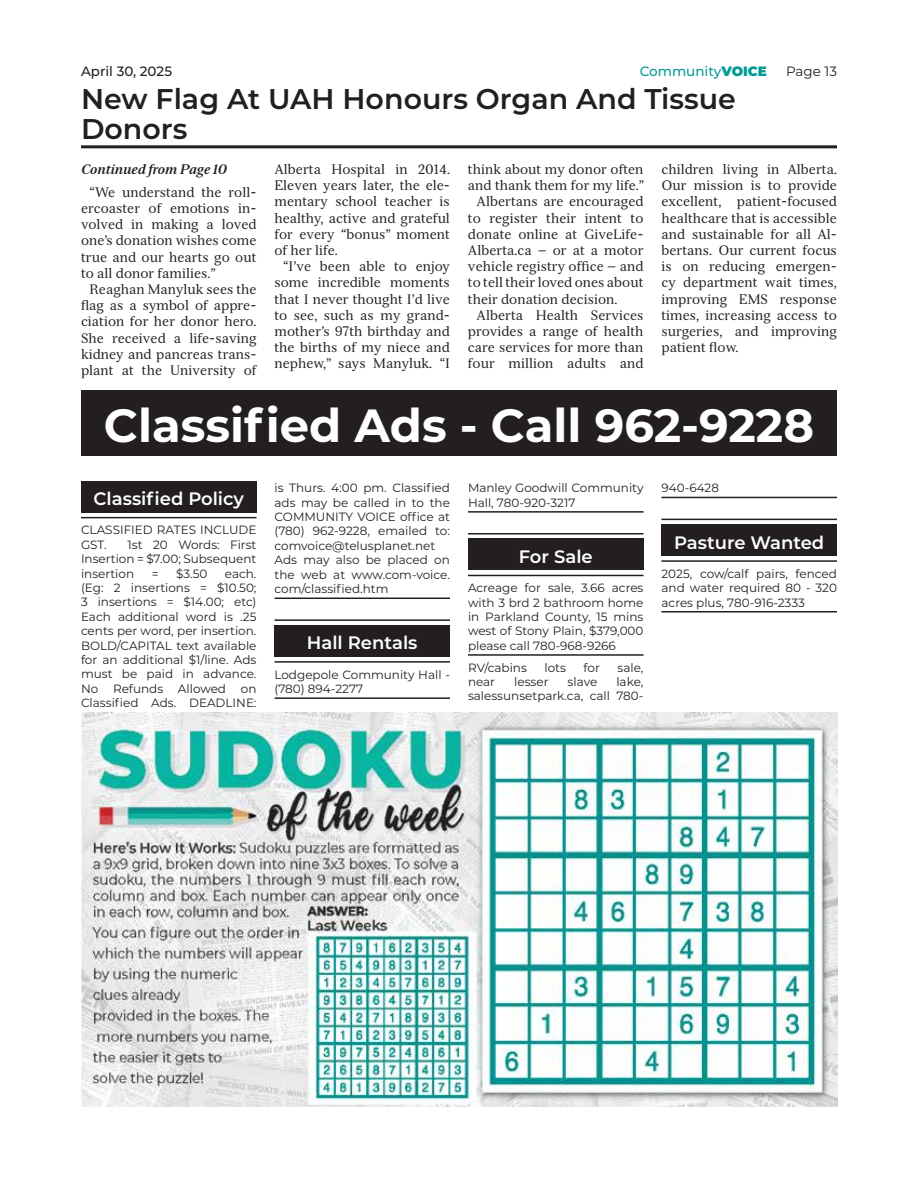
<style>
.page{position:relative;width:918px;height:1188px;background:#fff}
.page>*{position:absolute;margin:0;border:0;box-sizing:border-box;transform-origin:0 0}
.t1{font:700 46.5px "Montserrat";color:#fff}
.t2{font:600 28.5px/30px "Montserrat";color:#231f20}
.t3{font:600 18px "Montserrat";color:#fff}
.t4{font:13.5px/16.2px "Serif 12 Beta";color:#231f20;text-align:justify}
.t5{font:italic 700 13.5px "Serif 12 Beta";color:#231f20}
.t6{font:500 13.5px "Montserrat";color:#049b95}
.t7{font:500 13.5px "Montserrat";color:#231f20}
.t8{font:13.5px "Montserrat";color:#231f20}
.t9{font:12px/14.4px "Montserrat";color:#231f20}
.s1{font-weight:900}
</style>
<div class="page">
<hr style="left:81px;top:517px;width:175px;height:1px;background:#231f20">
<div style="left:81px;top:481px;width:175px;height:31px;background:#231f20"></div>
<hr style="left:274px;top:598px;width:176px;height:1px;background:#231f20">
<hr style="left:274px;top:619px;width:176px;height:2px;background:#231f20">
<hr style="left:274px;top:661px;width:176px;height:2px;background:#231f20">
<hr style="left:274px;top:697px;width:176px;height:2px;background:#231f20">
<div style="left:274px;top:625px;width:176px;height:32px;background:#231f20"></div>
<hr style="left:468px;top:511px;width:176px;height:2px;background:#231f20">
<hr style="left:468px;top:533px;width:176px;height:2px;background:#231f20">
<hr style="left:468px;top:575px;width:176px;height:1px;background:#231f20">
<hr style="left:468px;top:654px;width:176px;height:2px;background:#231f20">
<div style="left:468px;top:538px;width:176px;height:32px;background:#231f20"></div>
<hr style="left:662px;top:497px;width:175px;height:1px;background:#231f20">
<hr style="left:662px;top:519px;width:175px;height:1px;background:#231f20">
<hr style="left:662px;top:560px;width:175px;height:2px;background:#231f20">
<hr style="left:662px;top:611px;width:175px;height:2px;background:#231f20">
<div style="left:662px;top:524px;width:175px;height:32px;background:#231f20"></div>
<img style="left:81px;top:713px;width:756px;height:394px">
<div style="left:81px;top:390px;width:756px;height:66px;background:#231f20"></div>
<hr style="left:81px;top:145px;width:756px;height:3px;background:#231f20">
<p class="t7" style="left:81px;top:62px;width:93px">April 30, 2025</p>
<p class="t6" style="left:640px;top:62px;width:129px">Community<span class="s1">VOICE</span></p>
<p class="t8" style="left:786px;top:62px;width:52px">Page 13</p>
<h2 class="t2" style="left:81px;top:82px;width:657px">New Flag At UAH Honours Organ And Tissue<br>Donors</h2>
<p class="t5" style="left:81px;top:161px;width:147px">Continued from Page 10</p>
<p class="t4" style="left:81px;top:184px;width:177px;text-indent:9px">“We understand the roll&shy;ercoaster of emotions in&shy;volved in making a loved one’s donation wishes come true and our hearts go out to all donor families.”</p>
<p class="t4" style="left:81px;top:281px;width:177px;text-indent:9px">Reaghan Manyluk sees the flag as a symbol of appre&shy;ciation for her donor hero.<br>She received a life-saving kidney and pancreas trans&shy;plant at the University of</p>
<p class="t4" style="left:274px;top:161px;width:177px">Alberta Hospital in 2014.<br>Eleven years later, the ele&shy;mentary school teacher is healthy, active and grateful for every “bonus” moment of her life.</p>
<p class="t4" style="left:274px;top:258px;width:177px;text-indent:9px">“I’ve been able to enjoy some incredible moments that I never thought I’d live to see, such as my grand&shy;mother’s 97th birthday and the births of my niece and nephew,” says Manyluk. “I</p>
<p class="t4" style="left:468px;top:161px;width:177px">think about my donor often</p>
<p class="t4" style="left:468px;top:177px;width:178px">and thank them for my life.”</p>
<p class="t4" style="left:477px;top:194px;width:168px">Albertans are encouraged</p>
<p class="t4" style="left:468px;top:210px;width:177px">to register their intent to</p>
<p class="t4" style="left:468px;top:226px;width:177px">donate online at GiveLife-</p>
<p class="t4" style="left:468px;top:242px;width:177px">Alberta.ca — or at a motor</p>
<p class="t4" style="left:468px;top:258px;width:177px">vehicle registry office — and</p>
<p class="t4" style="left:468px;top:275px;width:177px">to tell their loved ones about</p>
<p class="t4" style="left:468px;top:291px;width:151px">their donation decision.</p>
<p class="t4" style="left:477px;top:307px;width:168px">Alberta Health Services</p>
<p class="t4" style="left:468px;top:323px;width:177px">provides a range of health</p>
<p class="t4" style="left:468px;top:339px;width:177px">care services for more than</p>
<p class="t4" style="left:468px;top:356px;width:177px">four million adults and</p>
<p class="t4" style="left:661px;top:161px;width:177px">children living in Alberta.<br>Our mission is to provide excellent, patient-focused healthcare that is accessible and sustainable for all Al&shy;bertans. Our current focus is on reducing emergen&shy;cy department wait times, improving EMS response times, increasing access to surgeries, and improving patient flow.</p>
<h1 class="t1" style="left:104px;top:392px;width:712px">Classified Ads - Call 962-9228</h1>
<h3 class="t3" style="left:94px;top:486px;width:152px">Classified Policy</h3>
<p class="t9" style="left:81px;top:522px;width:177px">CLASSIFIED RATES INCLUDE<br>GST.</p>
<p class="t9" style="left:81px;top:537px;width:177px;text-align:justify;text-indent:47px">1st 20 Words: First Insertion = $7.00; Subsequent insertion</p>
<p class="t9" style="left:152px;top:566px;width:8px">=</p>
<p class="t9" style="left:176px;top:566px;width:33px">$3.50</p>
<p class="t9" style="left:81px;top:566px;width:177px;text-align:justify;text-indent:144px">each. (Eg: 2 insertions = $10.50; 3 insertions = $14.00; etc)<br>Each additional word is .25 cents per word, per insertion.<br>BOLD/CAPITAL text available for an additional $1/line. Ads must be paid in advance.<br>No Refunds Allowed on Classified Ads. DEADLINE:</p>
<p class="t9" style="left:274px;top:480px;width:177px">is Thurs. 4:00 pm. Classified ads may be called in to the<br>COMMUNITY VOICE office at (780) 962-9228, emailed to: comvoice@telusplanet.net<br>Ads may also be placed on the web at www.com-voice. com/classified.htm</p>
<h3 class="t3" style="left:307px;top:630px;width:112px">Hall Rentals</h3>
<p class="t9" style="left:274px;top:667px;width:177px">Lodgepole Community Hall - (780) 894-2277</p>
<p class="t9" style="left:468px;top:480px;width:177px">Manley Goodwill Community<br>Hall, 780-920-3217</p>
<h3 class="t3" style="left:519px;top:544px;width:75px">For Sale</h3>
<p class="t9" style="left:468px;top:580px;width:177px;text-align:justify">Acreage for sale, 3.66 acres with 3 brd 2 bathroom home in Parkland County, 15 mins west of Stony Plain, $379,000 please call 780-968-9266</p>
<p class="t9" style="left:468px;top:660px;width:60px">RV/cabins</p>
<p class="t9" style="left:545px;top:660px;width:23px">lots</p>
<p class="t9" style="left:584px;top:660px;width:18px">for</p>
<p class="t9" style="left:618px;top:660px;width:27px">sale,</p>
<p class="t9" style="left:468px;top:674px;width:29px">near</p>
<p class="t9" style="left:514px;top:674px;width:36px">lesser</p>
<p class="t9" style="left:568px;top:674px;width:31px">slave</p>
<p class="t9" style="left:468px;top:674px;width:177px;text-align:right">lake,<br>salessunsetpark.ca, call 780-</p>
<p class="t9" style="left:662px;top:480px;width:59px">940-6428</p>
<h3 class="t3" style="left:674px;top:529px;width:152px">Pasture Wanted</h3>
<p class="t9" style="left:662px;top:566px;width:177px;text-align:justify">2025, cow/calf pairs, fenced and water required 80 - 320 acres plus, 780-916-2333</p>
</div>
